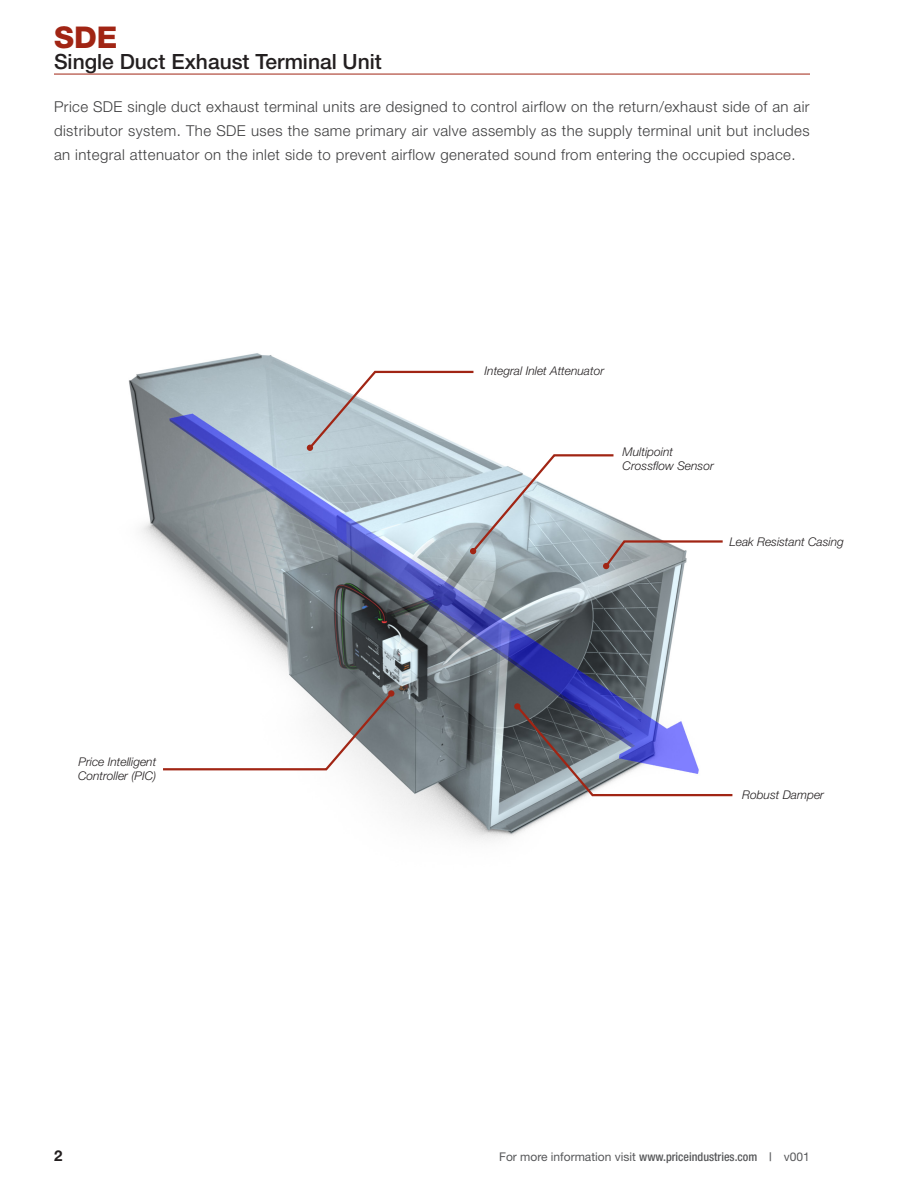
<style>
.page{position:relative;width:918px;height:1188px;background:#fff}
.page>*{position:absolute;margin:0;border:0;box-sizing:border-box;transform-origin:0 0}
.t1{font:800 30px "Helvetica Neue LT Std";color:#a12514}
.t2{font:500 21px "Helvetica Neue LT Std";color:#231f20}
.Special-Body{font:300 15px/24px "Helvetica Neue LT Std";letter-spacing:.03em;color:#3e3e3f;text-align:justify}
.t3{font:700 15px "Helvetica Neue LT Std";color:#231f20}
.t4{font:italic 300 12px/14.4px "Helvetica Neue LT Std";color:#231f20}
.t5{font:12px "Helvetica Neue LT Std";color:#57585a}
.s1{font-weight:500;font-stretch:condensed}
</style>
<div class="page">
<img style="left:128px;top:353px;width:556px;height:488px">
<svg style="left:307px;top:370px;width:416px;height:199px"></svg>
<svg style="left:514px;top:703px;width:219px;height:94px"></svg>
<div style="left:514px;top:703px;width:6px;height:7px;background:#a12514;border-radius:50%"></div>
<svg style="left:161px;top:690px;width:233px;height:82px"></svg>
<div style="left:388px;top:690px;width:6px;height:7px;background:#a12514;border-radius:50%"></div>
<hr style="left:54px;top:74px;width:756px;height:1px;background:#a12514">
<h1 class="t1" style="left:54px;top:20px;width:65px">SDE</h1>
<h2 class="t2" style="left:54px;top:49px;width:329px">Single Duct Exhaust Terminal Unit</h2>
<p class="Special-Body" style="left:54px;top:95px;width:757px">Price SDE single duct exhaust terminal units are designed to control airflow on the return/exhaust side of an air distributor system. The SDE uses the same primary air valve assembly as the supply terminal unit but includes an integral attenuator on the inlet side to prevent airflow generated sound from entering the occupied space.</p>
<p class="t4" style="left:78px;top:754px;width:80px">Price Intelligent<br>Controller (PIC)</p>
<p class="t4" style="left:485px;top:364px;width:121px">Integral Inlet Attenuator</p>
<p class="t4" style="left:623px;top:444px;width:93px">Multipoint<br>Crossflow Sensor</p>
<p class="t4" style="left:729px;top:534px;width:116px">Leak Resistant Casing</p>
<p class="t4" style="left:742px;top:788px;width:83px">Robust Damper</p>
<p class="t3" style="left:54px;top:1146px;width:10px">2</p>
<p class="t5" style="left:499px;top:1150px;width:312px">For more information visit <span class="s1">www.priceindustries.com |</span> v001</p>
</div>
